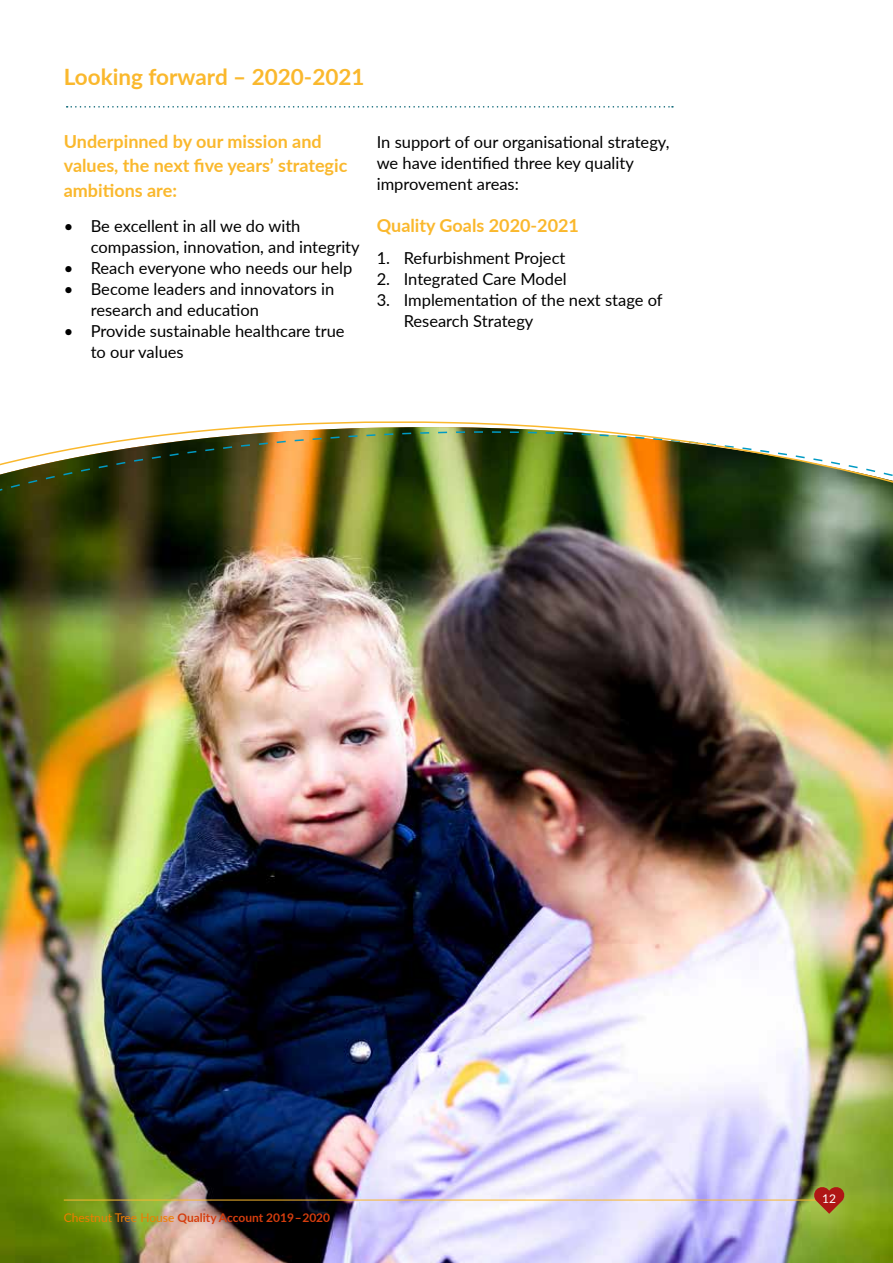
<style>
.page{position:relative;width:893px;height:1263px;background:#fff}
.page>*{position:absolute;margin:0;border:0;box-sizing:border-box;transform-origin:0 0}
.t1{font:700 22.5px "Lato";color:#fab82d}
.t2{font:700 18px/24.3px "Lato";color:#fab82d}
.t3{font:16.5px/21px "Lato";color:#000}
.t4{font:700 12px "Lato";color:#d53d0e}
.t5{font:12px "Lato";color:#fff}
.s1{font-weight:400;color:#ef7d00}
</style>
<div class="page">
<svg style="left:67px;top:106px;width:606px;height:2px"></svg>
<img style="left:0;top:421px;width:893px;height:842px">
<hr style="left:64px;top:1200px;width:765px;height:1px;background:#fab82d">
<svg style="left:813px;top:1186px;width:32px;height:28px"></svg>
<h1 class="t1" style="left:64px;top:60px;width:302px">Looking forward – 2020-2021</h1>
<p class="t2" style="left:64px;top:128px;width:285px">Underpinned by our mission and values, the next five years’ strategic ambitions are:</p>
<p class="t3" style="left:91px;top:215px;width:270px;text-indent:-27px">• Be excellent in all we do with compassion, innovation, and integrity</p>
<p class="t3" style="left:64px;top:257px;width:290px">• Reach everyone who needs our help</p>
<p class="t3" style="left:91px;top:278px;width:245px;text-indent:-27px">• Become leaders and innovators in research and education</p>
<p class="t3" style="left:91px;top:320px;width:255px;text-indent:-27px">• Provide sustainable healthcare true to our values</p>
<p class="t3" style="left:377px;top:131px;width:294px">In support of our organisational strategy, we have identified three key quality improvement areas:</p>
<p class="t2" style="left:377px;top:213px;width:204px">Quality Goals 2020-2021</p>
<p class="t3" style="left:377px;top:246px;width:190px">1. Refurbishment Project</p>
<p class="t3" style="left:377px;top:267px;width:191px">2. Integrated Care Model</p>
<p class="t3" style="left:404px;top:288px;width:260px;text-indent:-27px">3. Implementation of the next stage of<br>Research Strategy</p>
<p class="t4" style="left:64px;top:1208px;width:268px"><span class="s1">Chestnut Tree House</span> Quality Account 2019 – 2020</p>
<p class="t5" style="left:822px;top:1190px;width:15px">12</p>
</div>
